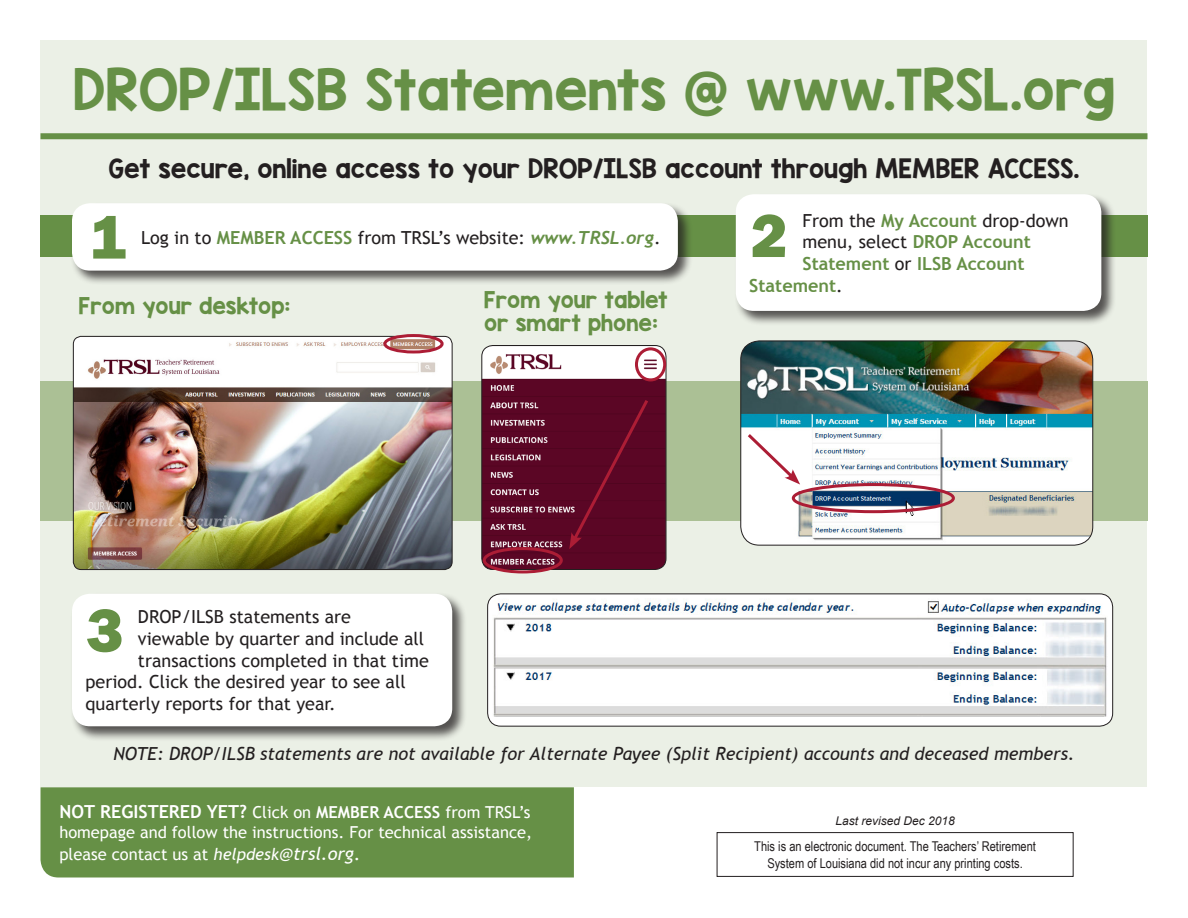
<style>
.page{position:relative;width:1188px;height:918px;background:#fff}
.page>*{position:absolute;margin:0;border:0;box-sizing:border-box;transform-origin:0 0}
.head2_white{font:800 63px "Franklin Gothic";color:#669046}
.t1{font:48px "KG Blank Space Solid";color:#669046}
.t2{font:22.5px "KG Blank Space Solid";color:#231f20}
.t3{font:19.5px/23.4px "KG Blank Space Solid";color:#669046}
.t4{font:18px "Trebuchet MS";color:#231f20}
.t5{font:italic 18px "Trebuchet MS";color:#231f20}
.t6{font:700 18px "Trebuchet MS";color:#fff}
.t7{font:700 18px "Trebuchet MS";color:#669046}
.t8{font:16.5px/21.6px "Trebuchet MS";color:#fff}
.t9{font:13.5px/16.2px "Arial Narrow";color:#231f20;text-align:center}
.t10{font:italic 12px "Arial";color:#231f20}
.s1{font-weight:700;color:#669046}
.s2{font-family:"Trebuchet";font-weight:700;font-style:italic;color:#669046}
.s3{font-weight:400;color:#231f20}
.s4{font-weight:400;font-size:16.5px}
.s5{font-size:16.5px}
.s6{font-style:italic}
.s7{font-style:italic;font-size:18px}
.s8{font-size:18px}
</style>
<div class="page">
<div style="left:40px;top:40px;width:1108px;height:747px;background:#ebf0e6"></div>
<div style="left:40px;top:787px;width:534px;height:90px;background:#669046"></div>
<div style="left:57px;top:800px;width:477px;height:66px;background:#669046"></div>
<div style="left:40px;top:215px;width:1108px;height:41px;background:#669046"></div>
<div style="left:40px;top:133px;width:1108px;height:6px;background:#669046"></div>
<div style="left:70px;top:202px;width:623px;height:83px;background:#231f20;opacity:.75"></div>
<div style="left:72px;top:203px;width:606px;height:68px;background:#fff;border-radius:18px"></div>
<div style="left:40px;top:381px;width:1108px;height:139px;background:#abc095"></div>
<img style="left:73px;top:336px;width:379px;height:234px">
<div style="left:73px;top:336px;width:379px;height:234px;border:1px solid #231f20;border-radius:8px"></div>
<div style="left:383px;top:334px;width:61px;height:19px;border:3px solid #ac1d35;border-radius:50%"></div>
<div style="left:734px;top:193px;width:382px;height:133px;background:#231f20;opacity:.75"></div>
<div style="left:736px;top:194px;width:365px;height:117px;background:#fff;border-radius:18px"></div>
<div style="left:488px;top:594px;width:625px;height:132px;background:#fff;border-radius:13px"></div>
<img style="left:488px;top:594px;width:625px;height:123px">
<div style="left:488px;top:594px;width:625px;height:132px;border:1px solid #231f20;border-radius:13px"></div>
<div style="left:70px;top:592px;width:397px;height:149px;background:#231f20;opacity:.75"></div>
<div style="left:72px;top:594px;width:380px;height:132px;background:#fff;border-radius:18px"></div>
<img style="left:482px;top:346px;width:184px;height:224px">
<div style="left:482px;top:345px;width:184px;height:225px;border:1px solid #231f20;border-radius:11px"></div>
<svg style="left:569px;top:397px;width:82px;height:152px;background:#5e0725"></svg>
<div style="left:483px;top:547px;width:80px;height:26px;border:3px solid #ac1d35;border-radius:50%"></div>
<div style="left:635px;top:347px;width:31px;height:34px;border:3px solid #ac1d35;border-radius:50%"></div>
<div style="left:717px;top:832px;width:356px;height:45px;border:1px solid #231f20"></div>
<img style="left:741px;top:341px;width:352px;height:204px">
<div style="left:741px;top:341px;width:352px;height:204px;border:1px solid #231f20;border-radius:19px"></div>
<svg style="left:745px;top:431px;width:55px;height:54px;background:#f8ecee"></svg>
<div style="left:792px;top:483px;width:163px;height:30px;border:3px solid #ac1d35;border-radius:50%"></div>
<p class="t1" style="left:73px;top:58px;width:1044px">DROP/ILSB Statements @ www.TRSL.org</p>
<p class="t2" style="left:108px;top:154px;width:973px">Get secure, online access to your DROP/ILSB account through MEMBER ACCESS.</p>
<p class="head2_white" style="left:89px;top:197px;width:38px">1</p>
<p class="t4" style="left:141px;top:227px;width:521px">Log in to <span class="s1">MEMBER ACCESS</span> from TRSL’s website: <span class="s2">www.TRSL.org</span>.</p>
<p class="t3" style="left:79px;top:294px;width:213px">From your desktop:</p>
<p class="t3" style="left:484px;top:288px;width:185px">From your tablet or smart phone:</p>
<p class="t4" style="left:803px;top:210px;width:268px">From the <span class="s1">My Account</span> drop-down</p>
<p class="t4" style="left:803px;top:231px;width:230px">menu, select <span class="s1">DROP Account</span></p>
<p class="t7" style="left:803px;top:252px;width:224px">Statement <span class="s3">or</span> ILSB Account</p>
<p class="t7" style="left:749px;top:274px;width:95px">Statement<span class="s3">.</span></p>
<p class="head2_white" style="left:751px;top:195px;width:38px">2</p>
<p class="head2_white" style="left:86px;top:590px;width:38px">3</p>
<p class="t4" style="left:138px;top:606px;width:214px">DROP/ILSB statements are</p>
<p class="t4" style="left:138px;top:628px;width:288px">viewable by quarter and include all</p>
<p class="t4" style="left:138px;top:650px;width:292px">transactions completed in that time</p>
<p class="t4" style="left:86px;top:671px;width:322px">period. Click the desired year to see all</p>
<p class="t4" style="left:86px;top:693px;width:252px">quarterly reports for that year.</p>
<p class="t5" style="left:113px;top:743px;width:963px">NOTE: DROP/ILSB statements are not available for Alternate Payee (Split Recipient) accounts and deceased members.</p>
<p class="t6" style="left:59px;top:801px;width:473px">NOT REGISTERED YET? <span class="s4">Click on</span> <span class="s5">MEMBER ACCESS</span> <span class="s4">from TRSL’s</span></p>
<p class="t8" style="left:59px;top:822px;width:474px">homepage and follow the instructions. For technical assistance, please contact us at <span class="s6">helpdesk</span><span class="s7">@trsl.org</span><span class="s8">.</span></p>
<p class="t10" style="left:835px;top:813px;width:121px">Last revised Dec 2018</p>
<p class="t9" style="left:754px;top:838px;width:283px">This is an electronic document. The Teachers’ Retirement<br>System of Louisiana did not incur any printing costs.</p>
</div>
